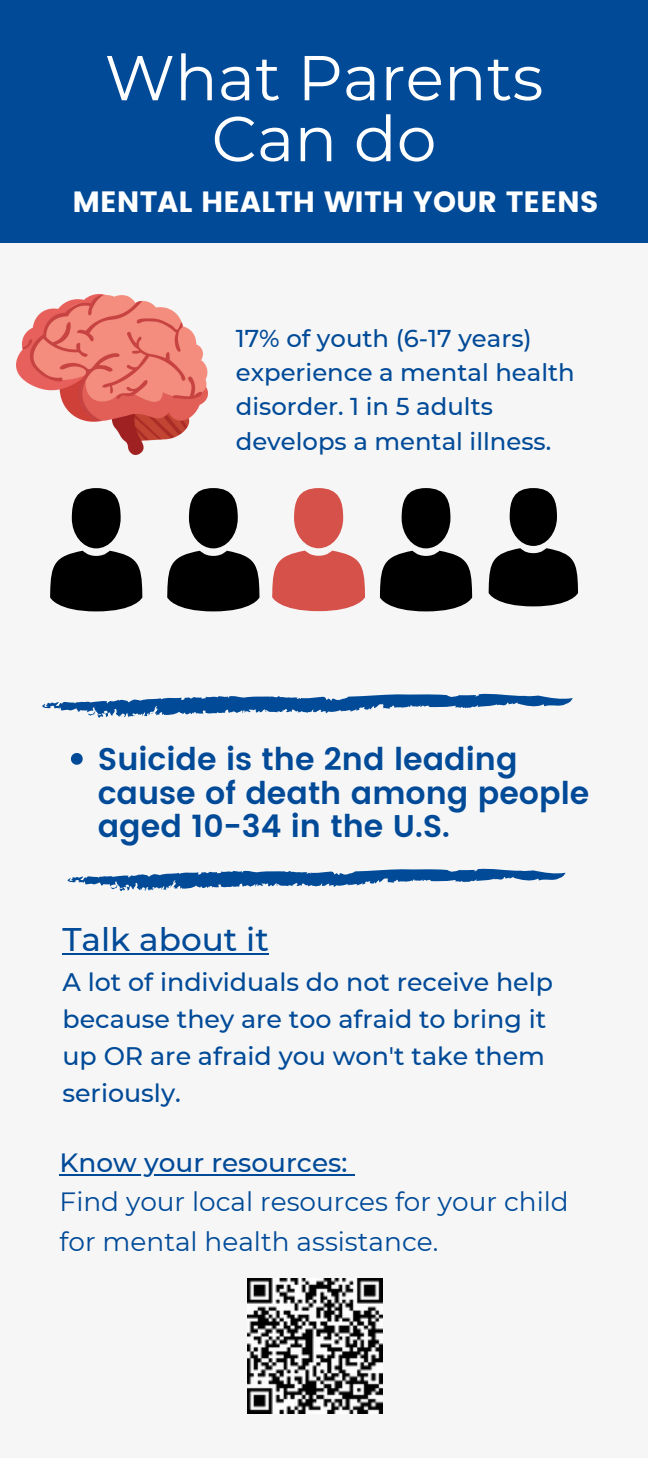
<style>
.page{position:relative;width:648px;height:1458px;background:#f6f6f6}
.page>*{position:absolute;margin:0;border:0;box-sizing:border-box;transform-origin:0 0}
.t1{font:63.23px/61px "Montserrat";color:#fff;text-align:center}
.t2{font:500 32.62px "Montserrat";color:#004a98}
.t3{font:600 31.28px/33.5px "Poppins";color:#004a98}
.t4{font:29.25px "Poppins";color:#fff}
.t5{font:26.32px/39.6px "Montserrat";color:#004a98}
.t6{font:500 26.32px "Montserrat";color:#004a98}
.t7{font:500 25.43px/36.9px "Montserrat";color:#004a98}
.t8{font:500 24.3px/34px "Montserrat";color:#004a98}
</style>
<div class="page">
<div style="left:0;top:0;width:648px;height:242px;background:#004a98"></div>
<svg style="left:42px;top:693px;width:531px;height:25px"></svg>
<svg style="left:67px;top:868px;width:499px;height:23px"></svg>
<img style="left:17px;top:294px;width:191px;height:161px">
<div style="left:189px;top:488px;width:49px;height:60px;background:#000;border-radius:50%"></div>
<svg style="left:167px;top:551px;width:93px;height:60px;background:#262626"></svg>
<svg style="left:71px;top:753px;width:12px;height:12px"></svg>
<hr style="left:62px;top:953px;width:207px;height:1px;background:#004a98">
<div style="left:294px;top:488px;width:49px;height:60px;background:#d5514a;border-radius:50%"></div>
<svg style="left:272px;top:551px;width:93px;height:60px;background:#d96963"></svg>
<div style="left:402px;top:488px;width:48px;height:60px;background:#000;border-radius:50%"></div>
<svg style="left:380px;top:551px;width:93px;height:60px;background:#262626"></svg>
<div style="left:510px;top:488px;width:47px;height:58px;background:#000;border-radius:50%"></div>
<svg style="left:489px;top:548px;width:89px;height:58px;background:#252525"></svg>
<div style="left:72px;top:488px;width:49px;height:60px;background:#000;border-radius:50%"></div>
<svg style="left:50px;top:551px;width:93px;height:60px;background:#262626"></svg>
<img style="left:247px;top:1279px;width:135px;height:135px">
<hr style="left:60px;top:1174px;width:287px;height:2px;background:#004a98">
<svg style="left:347px;top:1174px;width:7px;height:2px"></svg>
<p class="t1" style="left:105px;top:47px;width:440px">What Parents<br>Can do</p>
<p class="t4" style="left:72px;top:185px;width:528px">MENTAL HEALTH WITH YOUR TEENS</p>
<p class="t8" style="left:236px;top:322px;width:341px">17% of youth (6-17 years) experience a mental health disorder. 1 in 5 adults develops a mental illness.</p>
<p class="t3" style="left:98px;top:742px;width:493px">Suicide is the 2nd leading cause of death among people aged 10-34 in the U.S.</p>
<p class="t2" style="left:62px;top:919px;width:208px">Talk about it</p>
<p class="t7" style="left:62px;top:964px;width:492px">A lot of individuals do not receive help because they are too afraid to bring it up OR are afraid you won't take them seriously.</p>
<p class="t6" style="left:60px;top:1146px;width:289px">Know your resources:</p>
<p class="t5" style="left:60px;top:1182px;width:511px">Find your local resources for your child for mental health assistance.</p>
</div>
